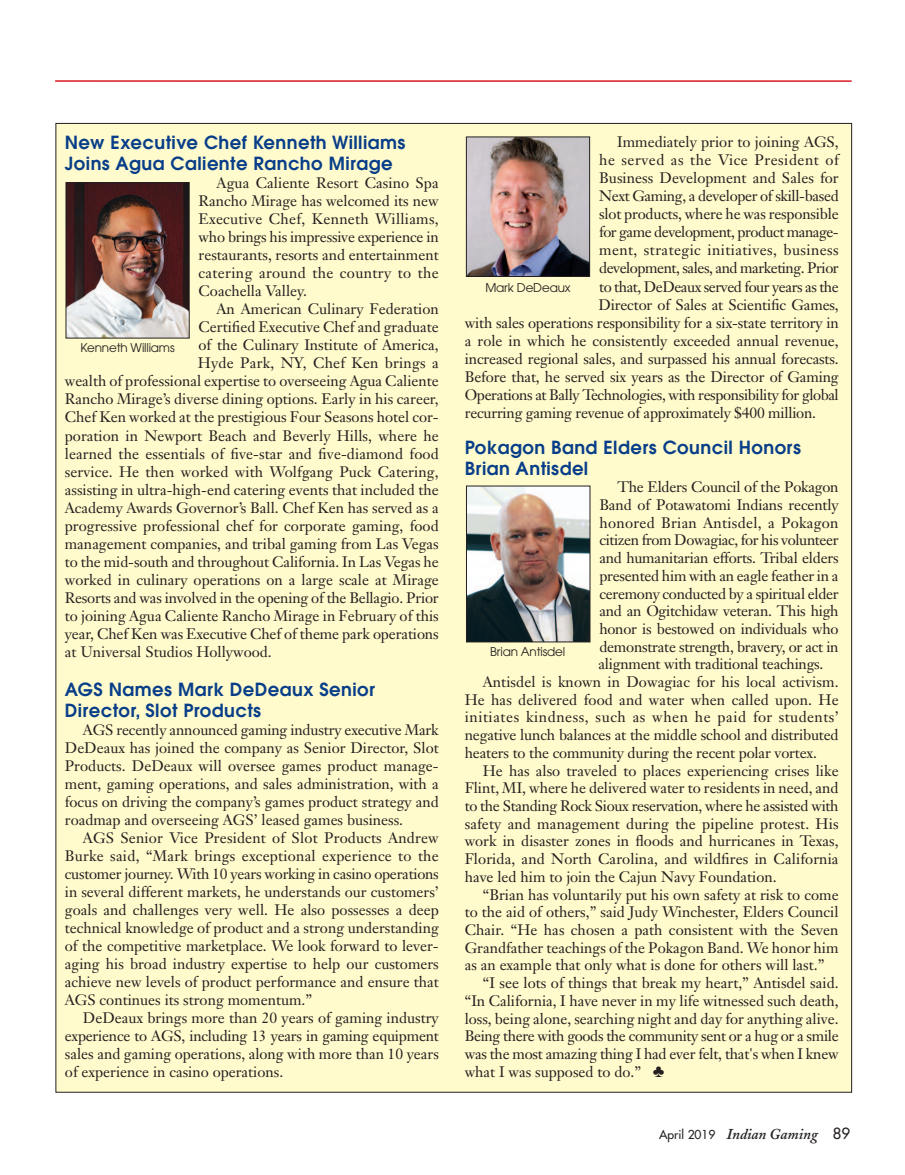
<style>
.page{position:relative;width:905px;height:1175px;background:#fff}
.page>*{position:absolute;margin:0;border:0;box-sizing:border-box;transform-origin:0 0}
.t1{font:600 18px/21px "Avant Garde";letter-spacing:.025em;color:#083e89}
.t2{font:15px/18px "Janson Text";color:#231f20;text-align:justify}
.t3{font:15px "Janson Text";letter-spacing:-.025em;color:#231f20}
.t4{font:15px "Janson Text";letter-spacing:-.02em;color:#231f20}
.t5{font:15px "Janson Text";letter-spacing:-.03em;color:#231f20}
.t6{font:15px "Janson Text";letter-spacing:.035em;color:#231f20}
.t7{font:15px "Janson Text";letter-spacing:.03em;color:#231f20}
.t8{font:15px "Janson Text";letter-spacing:.02em;color:#231f20}
.t9{font:italic 600 15px "Adobe Caslon";color:#231f20}
.t10{font:12px "Avant Garde";letter-spacing:-.015em;color:#231f20}
.s1{font-family:"Futura";font-weight:400;font-style:normal;font-size:12px}
.s2{font-family:"Futura";font-weight:400;font-style:normal}
</style>
<div class="page">
<div style="left:56px;top:124px;width:795px;height:967px;background:#fffbcc"></div>
<hr style="left:55px;top:80px;width:796px;height:2px;background:#d8171f">
<img style="left:468px;top:487px;width:120px;height:153px">
<div style="left:466px;top:485px;width:124px;height:157px;border:1px solid #231f20"></div>
<img style="left:468px;top:138px;width:120px;height:137px">
<div style="left:466px;top:136px;width:124px;height:141px;border:1px solid #231f20"></div>
<img style="left:68px;top:184px;width:119px;height:152px">
<div style="left:66px;top:182px;width:123px;height:156px;border:1px solid #231f20"></div>
<p class="t1" style="left:65px;top:134px;width:342px">New Executive Chef Kenneth Williams<br>Joins Agua Caliente Rancho Mirage</p>
<p class="t2" style="left:198px;top:176px;width:242px;text-indent:18px">Agua Caliente Resort Casino Spa Rancho Mirage has welcomed its new Executive Chef, Kenneth Williams, who brings his impressive experience in restaurants, resorts and entertainment catering around the country to the Coachella Valley.</p>
<p class="t2" style="left:217px;top:302px;width:223px">An American Culinary Federation</p>
<p class="t2" style="left:198px;top:320px;width:242px">Certified Executive Chef and graduate</p>
<p class="t2" style="left:198px;top:338px;width:242px">of the Culinary Institute of America,</p>
<p class="t2" style="left:198px;top:356px;width:242px">Hyde Park, NY, Chef Ken brings a</p>
<p class="t2" style="left:65px;top:374px;width:375px">wealth of professional expertise to overseeing Agua Caliente</p>
<p class="t2" style="left:65px;top:392px;width:375px">Rancho Mirage’s diverse dining options. Early in his career,</p>
<p class="t2" style="left:65px;top:410px;width:375px">Chef Ken worked at the prestigious Four Seasons hotel cor-</p>
<p class="t2" style="left:65px;top:428px;width:375px">poration in Newport Beach and Beverly Hills, where he</p>
<p class="t2" style="left:65px;top:446px;width:375px">learned the essentials of five-star and five-diamond food</p>
<p class="t2" style="left:65px;top:464px;width:375px">service. He then worked with Wolfgang Puck Catering,</p>
<p class="t2" style="left:65px;top:482px;width:375px">assisting in ultra-high-end catering events that included the</p>
<p class="t2" style="left:65px;top:500px;width:375px">Academy Awards Governor’s Ball. Chef Ken has served as a</p>
<p class="t2" style="left:65px;top:518px;width:375px">progressive professional chef for corporate gaming, food</p>
<p class="t2" style="left:65px;top:536px;width:375px">management companies, and tribal gaming from Las Vegas</p>
<p class="t2" style="left:65px;top:554px;width:375px">to the mid-south and throughout California. In Las Vegas he</p>
<p class="t2" style="left:65px;top:572px;width:375px">worked in culinary operations on a large scale at Mirage</p>
<p class="t2" style="left:65px;top:590px;width:375px">Resorts and was involved in the opening of the Bellagio. Prior</p>
<p class="t2" style="left:65px;top:608px;width:375px">to joining Agua Caliente Rancho Mirage in February of this</p>
<p class="t2" style="left:65px;top:626px;width:375px">year, Chef Ken was Executive Chef of theme park operations</p>
<p class="t2" style="left:65px;top:644px;width:208px">at Universal Studios Hollywood.</p>
<p class="t1" style="left:65px;top:680px;width:311px">AGS Names Mark DeDeaux Senior<br>Director, Slot Products</p>
<p class="t2" style="left:65px;top:722px;width:375px;text-indent:18px">AGS recently announced gaming industry executive Mark DeDeaux has joined the company as Senior Director, Slot Products. DeDeaux will oversee games product manage&shy;ment, gaming operations, and sales administration, with a focus on driving the company’s games product strategy and roadmap and overseeing AGS’ leased games business.</p>
<p class="t2" style="left:65px;top:830px;width:375px;text-indent:18px">AGS Senior Vice President of Slot Products Andrew Burke said, “Mark brings exceptional experience to the customer journey. With 10 years working in casino operations in several different markets, he understands our customers’ goals and challenges very well. He also possesses a deep technical knowledge of product and a strong understanding of the competitive marketplace. We look forward to lever&shy;aging his broad industry expertise to help our customers achieve new levels of product performance and ensure that AGS continues its strong momentum.”</p>
<p class="t2" style="left:65px;top:1010px;width:375px;text-indent:18px">DeDeaux brings more than 20 years of gaming industry experience to AGS, including 13 years in gaming equipment sales and gaming operations, along with more than 10 years of experience in casino operations.</p>
<p class="t10" style="left:80px;top:343px;width:96px">Kenneth Williams</p>
<p class="t2" style="left:617px;top:135px;width:223px">Immediately prior to joining AGS,</p>
<p class="t6" style="left:599px;top:154px;width:241px">he served as the Vice President of</p>
<p class="t2" style="left:599px;top:171px;width:241px">Business Development and Sales for</p>
<p class="t4" style="left:599px;top:190px;width:241px">Next Gaming, a developer of skill-based</p>
<p class="t2" style="left:599px;top:207px;width:241px">slot products, where he was responsible</p>
<p class="t5" style="left:599px;top:226px;width:241px">for game development, product manage-</p>
<p class="t7" style="left:599px;top:244px;width:241px">ment, strategic initiatives, business</p>
<p class="t5" style="left:599px;top:262px;width:241px">development, sales, and marketing. Prior</p>
<p class="t5" style="left:599px;top:280px;width:241px">to that, DeDeaux served four years as the</p>
<p class="t2" style="left:598px;top:297px;width:242px">Director of Sales at Scientific Games,</p>
<p class="t2" style="left:465px;top:315px;width:375px">with sales operations responsibility for a six-state territory in</p>
<p class="t2" style="left:465px;top:333px;width:375px">a role in which he consistently exceeded annual revenue,</p>
<p class="t2" style="left:465px;top:351px;width:375px">increased regional sales, and surpassed his annual forecasts.</p>
<p class="t2" style="left:465px;top:369px;width:375px">Before that, he served six years as the Director of Gaming</p>
<p class="t3" style="left:465px;top:388px;width:375px">Operations at Bally Technologies, with responsibility for global</p>
<p class="t2" style="left:465px;top:405px;width:353px">recurring gaming revenue of approximately $400 million.</p>
<p class="t1" style="left:464px;top:438px;width:338px">Pokagon Band Elders Council Honors<br>Brian Antisdel</p>
<p class="t2" style="left:617px;top:479px;width:223px">The Elders Council of the Pokagon</p>
<p class="t2" style="left:599px;top:497px;width:241px">Band of Potawatomi Indians recently</p>
<p class="t8" style="left:599px;top:516px;width:241px">honored Brian Antisdel, a Pokagon</p>
<p class="t3" style="left:599px;top:534px;width:241px">citizen from Dowagiac, for his volunteer</p>
<p class="t2" style="left:599px;top:550px;width:241px">and humanitarian efforts. Tribal elders</p>
<p class="t2" style="left:599px;top:568px;width:241px">presented him with an eagle feather in a</p>
<p class="t4" style="left:599px;top:587px;width:241px">ceremony conducted by a spiritual elder</p>
<p class="t2" style="left:599px;top:603px;width:241px">and an Ogitchidaw veteran. This high</p>
<p class="t2" style="left:599px;top:621px;width:241px">honor is bestowed on individuals who</p>
<p class="t2" style="left:599px;top:639px;width:241px">demonstrate strength, bravery, or act in</p>
<p class="t2" style="left:598px;top:656px;width:226px">alignment with traditional teachings.</p>
<p class="t2" style="left:482px;top:674px;width:357px">Antisdel is known in Dowagiac for his local activism.</p>
<p class="t2" style="left:464px;top:692px;width:375px">He has delivered food and water when called upon. He</p>
<p class="t6" style="left:464px;top:711px;width:375px">initiates kindness, such as when he paid for students’</p>
<p class="t2" style="left:464px;top:727px;width:375px">negative lunch balances at the middle school and distributed</p>
<p class="t2" style="left:464px;top:745px;width:354px">heaters to the community during the recent polar vortex.</p>
<p class="t2" style="left:482px;top:763px;width:357px">He has also traveled to places experiencing crises like</p>
<p class="t2" style="left:464px;top:780px;width:375px">Flint, MI, where he delivered water to residents in need, and</p>
<p class="t4" style="left:464px;top:799px;width:375px">to the Standing Rock Sioux reservation, where he assisted with</p>
<p class="t2" style="left:464px;top:816px;width:375px">safety and management during the pipeline protest. His</p>
<p class="t2" style="left:464px;top:833px;width:375px">work in disaster zones in floods and hurricanes in Texas,</p>
<p class="t2" style="left:464px;top:851px;width:375px">Florida, and North Carolina, and wildfires in California</p>
<p class="t2" style="left:464px;top:869px;width:313px">have led him to join the Cajun Navy Foundation.</p>
<p class="t2" style="left:482px;top:887px;width:357px">“Brian has voluntarily put his own safety at risk to come</p>
<p class="t2" style="left:464px;top:904px;width:375px">to the aid of others,” said Judy Winchester, Elders Council</p>
<p class="t2" style="left:464px;top:922px;width:375px">Chair. “He has chosen a path consistent with the Seven</p>
<p class="t2" style="left:464px;top:940px;width:375px">Grandfather teachings of the Pokagon Band. We honor him</p>
<p class="t2" style="left:464px;top:957px;width:361px">as an example that only what is done for others will last.”</p>
<p class="t2" style="left:482px;top:975px;width:357px">“I see lots of things that break my heart,” Antisdel said.</p>
<p class="t2" style="left:464px;top:993px;width:375px">“In California, I have never in my life witnessed such death,</p>
<p class="t2" style="left:464px;top:1010px;width:375px">loss, being alone, searching night and day for anything alive.</p>
<p class="t3" style="left:464px;top:1030px;width:375px">Being there with goods the community sent or a hug or a smile</p>
<p class="t2" style="left:464px;top:1046px;width:375px">was the most amazing thing I had ever felt, that's when I knew</p>
<p class="t2" style="left:464px;top:1064px;width:178px">what I was supposed to do.”</p>
<p class="t10" style="left:485px;top:283px;width:87px">Mark DeDeaux</p>
<p class="t10" style="left:490px;top:646px;width:77px">Brian Antisdel</p>
<p class="t9" style="left:659px;top:1129px;width:192px"><span class="s1">April 2019</span> Indian Gaming <span class="s2">89</span></p>
</div>
